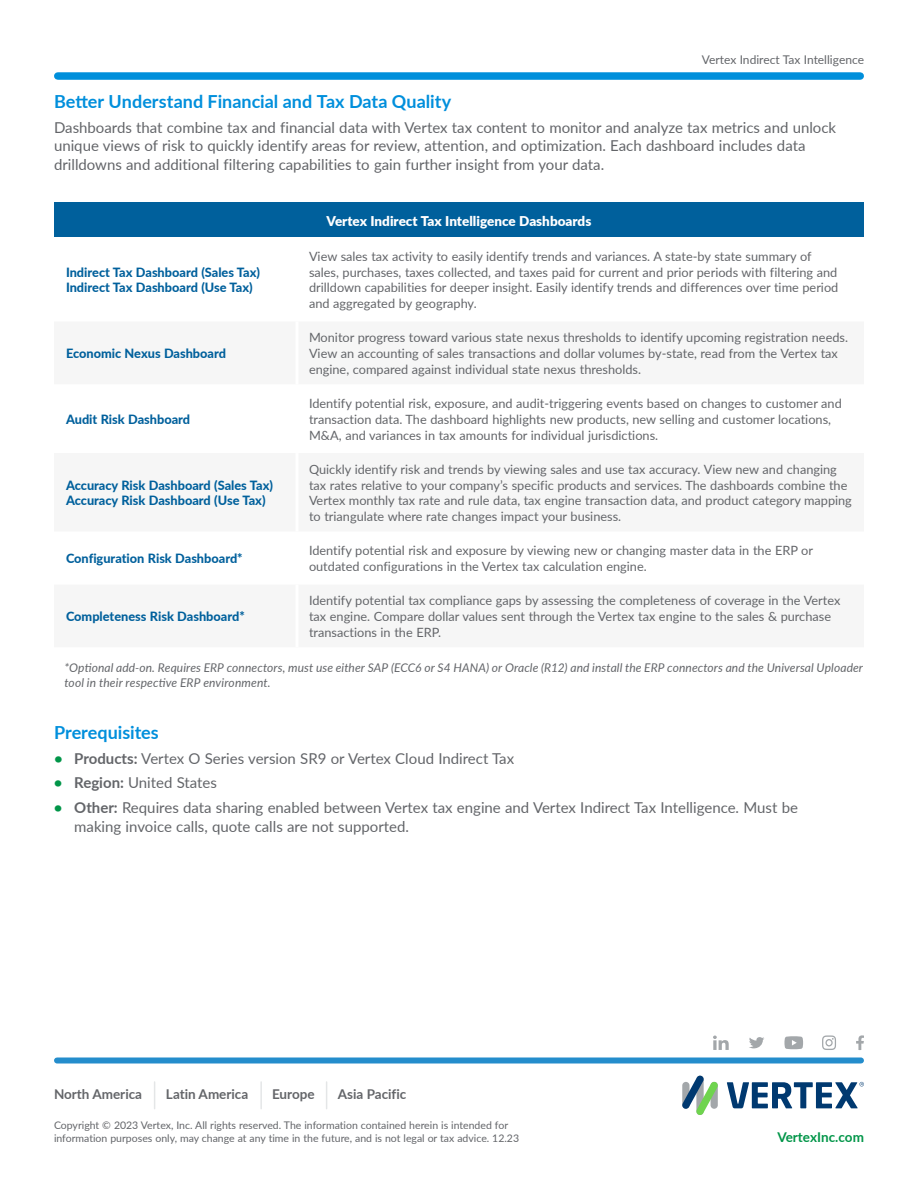
<style>
.page{position:relative;width:918px;height:1188px;background:#fff}
.page>*{position:absolute;margin:0;border:0;box-sizing:border-box;transform-origin:0 0}
.t1{font:700 18px "Lato";color:#008fdc}
.t2{font:15px/18.8px "Lato";color:#636569}
.t3{font:700 13.5px "Lato";color:#636569}
.t4{font:900 13.5px "Lato";color:#fff}
.t5{font:700 13.5px "Lato";color:#009548}
.t6{font:12.75px/15.8px "Lato";color:#636569}
.t7{font:800 12.75px/15.8px "Lato";color:#00609c}
.t8{font:italic 12px/14.4px "Lato";letter-spacing:.01em;color:#636569}
.t9{font:12px "Lato";color:#636569}
.t10{font:10.5px/12.6px "Lato";color:#636569}
.s1{font-weight:700;color:#009548}
.s2{font-weight:700}
</style>
<div class="page">
<div style="left:58px;top:72px;width:802px;height:8px;background:#008fdb"></div>
<svg style="left:154px;top:1082px;width:1px;height:27px"></svg>
<hr style="left:260px;top:1082px;width:2px;height:27px;background:#bdc1c4">
<svg style="left:326px;top:1082px;width:1px;height:27px"></svg>
<div style="left:57px;top:1058px;width:804px;height:6px;background:#248dcc"></div>
<svg style="left:856px;top:1035px;width:8px;height:15px"></svg>
<svg style="left:749px;top:1037px;width:15px;height:11px"></svg>
<svg style="left:784px;top:1036px;width:19px;height:13px"></svg>
<svg style="left:713px;top:1036px;width:16px;height:14px"></svg>
<svg style="left:822px;top:1035px;width:14px;height:15px"></svg>
<svg style="left:682px;top:1076px;width:36px;height:39px"></svg>
<svg style="left:727px;top:1082px;width:137px;height:26px"></svg>
<div style="left:54px;top:202px;width:810px;height:36px;background:#00609c"></div>
<hr style="left:54px;top:237px;width:243px;height:3px;background:#fff">
<hr style="left:297px;top:237px;width:567px;height:3px;background:#fff">
<p class="t9" style="left:702px;top:51px;width:164px">Vertex Indirect Tax Intelligence</p>
<h1 class="t1" style="left:54px;top:88px;width:399px">Better Understand Financial and Tax Data Quality</h1>
<p class="t2" style="left:54px;top:117px;width:784px">Dashboards that combine tax and financial data with Vertex tax content to monitor and analyze tax metrics and unlock unique views of risk to quickly identify areas for review, attention, and optimization. Each dashboard includes data drilldowns and additional filtering capabilities to gain further insight from your data.</p>
<p class="t7" style="left:66px;top:263px;width:196px">Indirect Tax Dashboard (Sales Tax)<br>Indirect Tax Dashboard (Use Tax)</p>
<p class="t7" style="left:66px;top:345px;width:162px">Economic Nexus Dashboard</p>
<p class="t7" style="left:66px;top:411px;width:126px">Audit Risk Dashboard</p>
<p class="t7" style="left:66px;top:476px;width:209px">Accuracy Risk Dashboard (Sales Tax)<br>Accuracy Risk Dashboard (Use Tax)</p>
<p class="t4" style="left:327px;top:211px;width:266px">Vertex Indirect Tax Intelligence Dashboards</p>
<p class="t6" style="left:309px;top:248px;width:531px">View sales tax activity to easily identify trends and variances. A state-by state summary of sales, purchases, taxes collected, and taxes paid for current and prior periods with filtering and drilldown capabilities for deeper insight. Easily identify trends and differences over time period and aggregated by geography.</p>
<p class="t6" style="left:309px;top:329px;width:541px">Monitor progress toward various state nexus thresholds to identify upcoming registration needs.<br>View an accounting of sales transactions and dollar volumes by-state, read from the Vertex tax engine, compared against individual state nexus thresholds.</p>
<p class="t6" style="left:309px;top:395px;width:534px">Identify potential risk, exposure, and audit-triggering events based on changes to customer and transaction data. The dashboard highlights new products, new selling and customer locations,<br>M&amp;A, and variances in tax amounts for individual jurisdictions.</p>
<p class="t6" style="left:309px;top:461px;width:544px">Quickly identify risk and trends by viewing sales and use tax accuracy. View new and changing tax rates relative to your company’s specific products and services. The dashboards combine the Vertex monthly tax rate and rule data, tax engine transaction data, and product category mapping to triangulate where rate changes impact your business.</p>
<p class="t7" style="left:66px;top:550px;width:178px">Configuration Risk Dashboard*</p>
<p class="t6" style="left:309px;top:542px;width:506px">Identify potential risk and exposure by viewing new or changing master data in the ERP or outdated configurations in the Vertex tax calculation engine.</p>
<p class="t7" style="left:66px;top:608px;width:180px">Completeness Risk Dashboard*</p>
<p class="t6" style="left:309px;top:592px;width:533px">Identify potential tax compliance gaps by assessing the completeness of coverage in the Vertex tax engine. Compare dollar values sent through the Vertex tax engine to the sales &amp; purchase transactions in the ERP.</p>
<p class="t8" style="left:64px;top:660px;width:800px">*Optional add-on. Requires ERP connectors, must use either SAP (ECC6 or S4 HANA) or Oracle (R12) and install the ERP connectors and the Universal Uploader tool in their respective ERP environment.</p>
<h1 class="t1" style="left:54px;top:719px;width:106px">Prerequisites</h1>
<p class="t2" style="left:54px;top:748px;width:462px"><span class="s1">•</span> <span class="s2">Products:</span> Vertex O Series version SR9 or Vertex Cloud Indirect Tax</p>
<p class="t2" style="left:54px;top:773px;width:165px"><span class="s1">•</span> <span class="s2">Region:</span> United States</p>
<p class="t2" style="left:74px;top:798px;width:725px;text-indent:-20px"><span class="s1">•</span> <span class="s2">Other:</span> Requires data sharing enabled between Vertex tax engine and Vertex Indirect Tax Intelligence. Must be making invoice calls, quote calls are not supported.</p>
<p class="t3" style="left:54px;top:1084px;width:90px">North America</p>
<p class="t3" style="left:166px;top:1084px;width:84px">Latin America</p>
<p class="t3" style="left:272px;top:1084px;width:44px">Europe</p>
<p class="t3" style="left:338px;top:1084px;width:70px">Asia Pacific</p>
<p class="t10" style="left:54px;top:1119px;width:467px">Copyright © 2023 Vertex, Inc. All rights reserved. The information contained herein is intended for information purposes only, may change at any time in the future, and is not legal or tax advice. 12.23</p>
<p class="t5" style="left:777px;top:1127px;width:88px">VertexInc.com</p>
</div>
